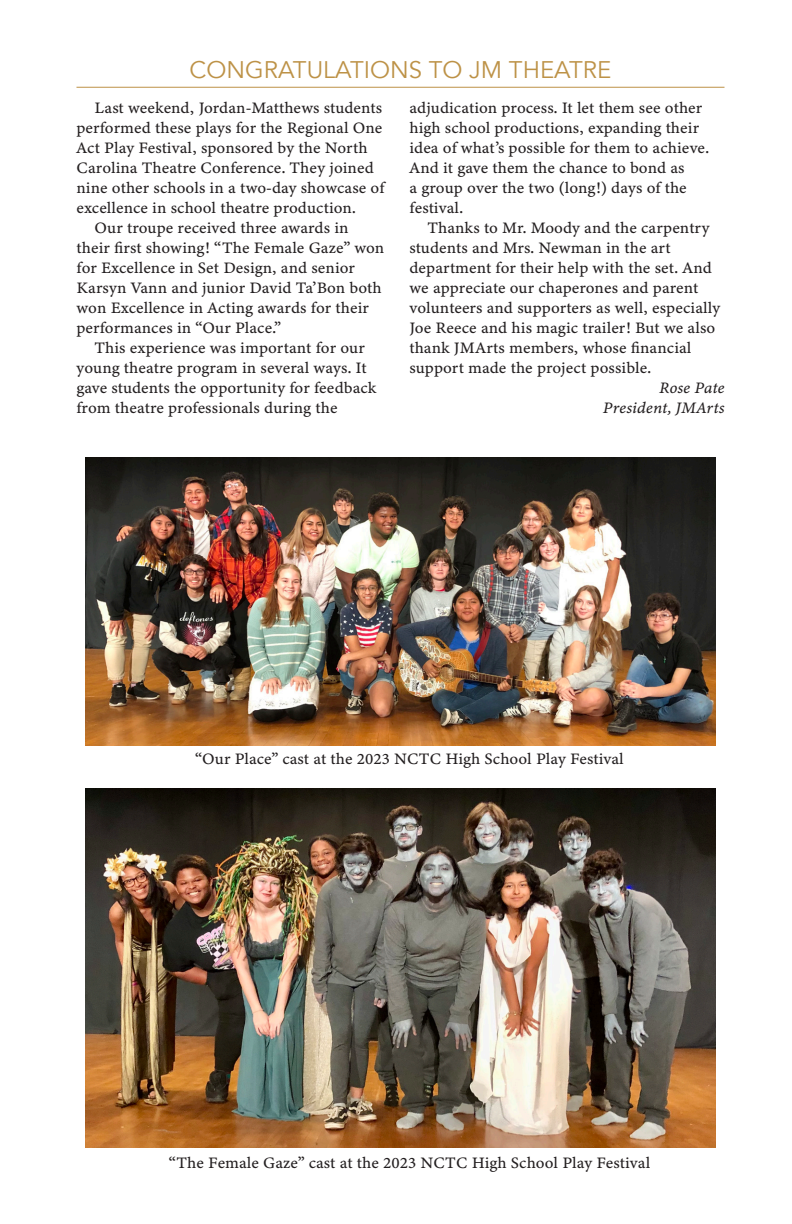
<style>
.page{position:relative;width:792px;height:1224px;background:#fff}
.page>*{position:absolute;margin:0;border:0;box-sizing:border-box;transform-origin:0 0}
.t1{font:24px "Avenir";color:#bd9247}
.t2{font:16px/20px "Minion Variable Concept";color:#231f20}
.t3{font:italic 16px "Minion Variable Concept";letter-spacing:.005em;color:#231f20}
</style>
<div class="page">
<hr style="left:76px;top:87px;width:648px;height:1px;background:#bd9247">
<img style="left:86px;top:457px;width:630px;height:288px">
<img style="left:86px;top:788px;width:630px;height:360px">
<p class="t1" style="left:190px;top:55px;width:423px">CONGRATULATIONS TO JM THEATRE</p>
<p class="t2" style="left:76px;top:98px;width:310px;text-indent:18px">Last weekend, Jordan-Matthews students performed these plays for the Regional One Act Play Festival, sponsored by the North Carolina Theatre Conference. They joined nine other schools in a two-day showcase of excellence in school theatre production.</p>
<p class="t2" style="left:76px;top:218px;width:309px;text-indent:18px">Our troupe received three awards in their first showing! “The Female Gaze” won for Excellence in Set Design, and senior Karsyn Vann and junior David Ta’Bon both won Excellence in Acting awards for their performances in “Our Place.”</p>
<p class="t2" style="left:76px;top:338px;width:301px;text-indent:18px">This experience was important for our young theatre program in several ways. It gave students the opportunity for feedback from theatre professionals during the</p>
<p class="t2" style="left:410px;top:98px;width:301px">adjudication process. It let them see other high school productions, expanding their idea of what’s possible for them to achieve.<br>And it gave them the chance to bond as<br>a group over the two (long!) days of the festival.</p>
<p class="t2" style="left:410px;top:218px;width:312px;text-indent:18px">Thanks to Mr. Moody and the carpentry students and Mrs. Newman in the art department for their help with the set. And we appreciate our chaperones and parent volunteers and supporters as well, especially Joe Reece and his magic trailer! But we also thank JMArts members, whose financial support made the project possible.</p>
<p class="t3" style="left:659px;top:377px;width:67px">Rose Pate</p>
<p class="t3" style="left:603px;top:397px;width:123px">President, JMArts</p>
<p class="t2" style="left:195px;top:749px;width:430px">“Our Place” cast at the 2023 NCTC High School Play Festival</p>
<p class="t2" style="left:169px;top:1153px;width:483px">“The Female Gaze” cast at the 2023 NCTC High School Play Festival</p>
</div>
